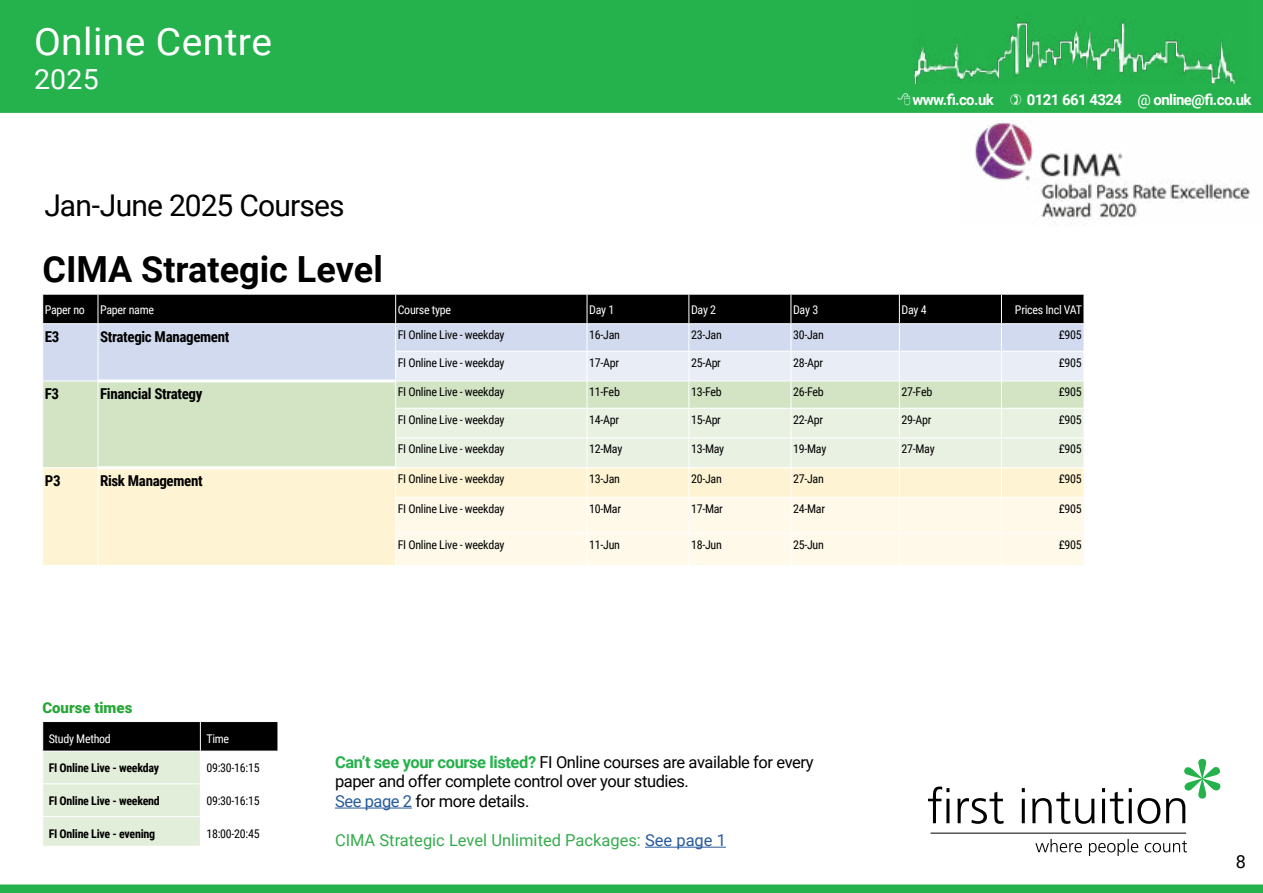
<style>
.page{position:relative;width:1263px;height:893px;background:#fff}
.page>*{position:absolute;margin:0;border:0;box-sizing:border-box;transform-origin:0 0}
.t1{font:37.8px "Roboto";letter-spacing:.01em;color:#fff}
.t2{font:700 36px "Roboto";color:#000}
.t3{font:30px "Roboto";letter-spacing:-.03em;color:#000}
.t4{font:27.6px "Roboto";color:#fff}
.t5{font:18px "Roboto";color:#000}
.t6{font:16.5px/19.5px "Roboto";letter-spacing:-.025em;color:#000}
.t7{font:16.5px "Roboto";color:#36ab4d}
.t8{font:700 15px "Roboto Condensed";letter-spacing:-.025em;color:#000}
.t9{font:700 15px "Roboto";letter-spacing:-.04em;color:#fff}
.t10{font:900 15px "Roboto";color:#27a737}
.t11{font:12px "Roboto Condensed";letter-spacing:-.025em;color:#000}
.t12{font:12px "Roboto Condensed";letter-spacing:-.025em;color:#fff}
.t13{font:700 12px "Roboto Condensed";letter-spacing:-.025em;color:#000}
.s1{font-weight:400}
.s2{font-weight:700;color:#25b14b}
.s3{color:#275b9b}
</style>
<div class="page">
<div style="left:43px;top:497px;width:352px;height:68px;background:#fef3d2"></div>
<div style="left:396px;top:498px;width:688px;height:67px;background:#fef9e9"></div>
<hr style="left:899px;top:533px;width:102px;height:1px;background:#fff">
<hr style="left:1001px;top:533px;width:83px;height:1px;background:#fff">
<hr style="left:395px;top:533px;width:192px;height:1px;background:#fff">
<hr style="left:587px;top:533px;width:102px;height:1px;background:#fff">
<hr style="left:689px;top:533px;width:102px;height:1px;background:#fff">
<hr style="left:791px;top:533px;width:108px;height:1px;background:#fff">
<hr style="left:587px;top:498px;width:1px;height:35px;background:#fff">
<hr style="left:688px;top:498px;width:1px;height:35px;background:#fff">
<hr style="left:790px;top:498px;width:1px;height:35px;background:#fff">
<hr style="left:899px;top:498px;width:1px;height:35px;background:#fff">
<hr style="left:1001px;top:498px;width:1px;height:35px;background:#fff">
<hr style="left:587px;top:534px;width:1px;height:31px;background:#fff">
<hr style="left:688px;top:534px;width:1px;height:31px;background:#fff">
<hr style="left:790px;top:534px;width:1px;height:31px;background:#fff">
<hr style="left:899px;top:534px;width:1px;height:31px;background:#fff">
<hr style="left:1001px;top:534px;width:1px;height:31px;background:#fff">
<svg style="left:42px;top:294px;width:1042px;height:203px;background:#c2c8be"></svg>
<hr style="left:98px;top:497px;width:1px;height:36px;background:#fff">
<hr style="left:98px;top:533px;width:1px;height:32px;background:#fff">
<hr style="left:98px;top:379px;width:297px;height:3px;background:#fff">
<hr style="left:98px;top:466px;width:297px;height:3px;background:#fff">
<svg style="left:928px;top:759px;width:293px;height:65px"></svg>
<svg style="left:1035px;top:839px;width:152px;height:17px"></svg>
<hr style="left:930px;top:833px;width:256px;height:1px;background:#000">
<hr style="left:335px;top:808px;width:77px;height:1px;background:#275b9b">
<svg style="left:42px;top:721px;width:236px;height:125px"></svg>
<hr style="left:645px;top:847px;width:81px;height:1px;background:#275b9b">
<svg style="left:0;top:884px;width:1263px;height:9px;background:#30b554"></svg>
<div style="left:1px;top:1px;width:1261px;height:111px;background:#25b14b"></div>
<div style="left:0;top:0;width:1263px;height:113px;border:2px solid #25b14b"></div>
<img style="left:913px;top:0;width:336px;height:84px">
<img style="left:975px;top:121px;width:276px;height:102px">
<h1 class="t1" style="left:34px;top:15px;width:240px">Online Centre</h1>
<h3 class="t4" style="left:34px;top:60px;width:66px">2025</h3>
<h3 class="t3" style="left:44px;top:185px;width:301px">Jan-June 2025 Courses</h3>
<p class="t9" style="left:912px;top:89px;width:83px">www.fi.co.uk</p>
<p class="t9" style="left:1027px;top:89px;width:226px">0121 661 4324 <span class="s1">@</span> online@fi.co.uk</p>
<h2 class="t2" style="left:43px;top:244px;width:342px">CIMA Strategic Level</h2>
<p class="t12" style="left:45px;top:301px;width:42px">Paper no</p>
<p class="t12" style="left:100px;top:301px;width:55px">Paper name</p>
<p class="t12" style="left:398px;top:301px;width:55px">Course type</p>
<p class="t12" style="left:589px;top:301px;width:27px">Day 1</p>
<p class="t12" style="left:691px;top:301px;width:27px">Day 2</p>
<p class="t12" style="left:793px;top:301px;width:27px">Day 3</p>
<p class="t12" style="left:901px;top:301px;width:27px">Day 4</p>
<p class="t12" style="left:1015px;top:301px;width:69px">Prices Incl VAT</p>
<p class="t8" style="left:45px;top:326px;width:16px">E3</p>
<p class="t8" style="left:100px;top:326px;width:131px">Strategic Management</p>
<p class="t11" style="left:398px;top:326px;width:108px">FI Online Live - weekday</p>
<p class="t11" style="left:589px;top:326px;width:32px">16-Jan</p>
<p class="t11" style="left:691px;top:326px;width:32px">23-Jan</p>
<p class="t11" style="left:793px;top:326px;width:32px">30-Jan</p>
<p class="t11" style="left:1059px;top:326px;width:25px">£905</p>
<p class="t11" style="left:398px;top:354px;width:108px">FI Online Live - weekday</p>
<p class="t11" style="left:589px;top:354px;width:31px">17-Apr</p>
<p class="t11" style="left:691px;top:354px;width:31px">25-Apr</p>
<p class="t11" style="left:793px;top:354px;width:31px">28-Apr</p>
<p class="t11" style="left:1059px;top:354px;width:25px">£905</p>
<p class="t8" style="left:45px;top:384px;width:16px">F3</p>
<p class="t8" style="left:100px;top:384px;width:104px">Financial Strategy</p>
<p class="t11" style="left:398px;top:384px;width:108px">FI Online Live - weekday</p>
<p class="t11" style="left:589px;top:384px;width:32px">11-Feb</p>
<p class="t11" style="left:691px;top:384px;width:32px">13-Feb</p>
<p class="t11" style="left:793px;top:384px;width:32px">26-Feb</p>
<p class="t11" style="left:901px;top:384px;width:32px">27-Feb</p>
<p class="t11" style="left:1059px;top:384px;width:25px">£905</p>
<p class="t11" style="left:398px;top:411px;width:108px">FI Online Live - weekday</p>
<p class="t11" style="left:589px;top:411px;width:31px">14-Apr</p>
<p class="t11" style="left:691px;top:411px;width:31px">15-Apr</p>
<p class="t11" style="left:793px;top:411px;width:31px">22-Apr</p>
<p class="t11" style="left:901px;top:411px;width:31px">29-Apr</p>
<p class="t11" style="left:1059px;top:411px;width:25px">£905</p>
<p class="t11" style="left:398px;top:441px;width:108px">FI Online Live - weekday</p>
<p class="t11" style="left:589px;top:441px;width:35px">12-May</p>
<p class="t11" style="left:691px;top:441px;width:35px">13-May</p>
<p class="t11" style="left:793px;top:441px;width:35px">19-May</p>
<p class="t11" style="left:901px;top:441px;width:35px">27-May</p>
<p class="t11" style="left:1059px;top:441px;width:25px">£905</p>
<p class="t8" style="left:45px;top:470px;width:17px">P3</p>
<p class="t8" style="left:100px;top:470px;width:104px">Risk Management</p>
<p class="t11" style="left:398px;top:470px;width:108px">FI Online Live - weekday</p>
<p class="t11" style="left:589px;top:470px;width:32px">13-Jan</p>
<p class="t11" style="left:691px;top:470px;width:32px">20-Jan</p>
<p class="t11" style="left:793px;top:470px;width:32px">27-Jan</p>
<p class="t11" style="left:1059px;top:470px;width:25px">£905</p>
<p class="t11" style="left:398px;top:500px;width:108px">FI Online Live - weekday</p>
<p class="t11" style="left:589px;top:500px;width:33px">10-Mar</p>
<p class="t11" style="left:691px;top:500px;width:33px">17-Mar</p>
<p class="t11" style="left:793px;top:500px;width:33px">24-Mar</p>
<p class="t11" style="left:1059px;top:500px;width:25px">£905</p>
<p class="t11" style="left:398px;top:536px;width:108px">FI Online Live - weekday</p>
<p class="t11" style="left:589px;top:536px;width:32px">11-Jun</p>
<p class="t11" style="left:691px;top:536px;width:32px">18-Jun</p>
<p class="t11" style="left:793px;top:536px;width:32px">25-Jun</p>
<p class="t11" style="left:1059px;top:536px;width:25px">£905</p>
<p class="t10" style="left:42px;top:697px;width:92px">Course times</p>
<p class="t12" style="left:49px;top:730px;width:64px">Study Method</p>
<p class="t12" style="left:206px;top:730px;width:24px">Time</p>
<p class="t13" style="left:49px;top:759px;width:112px">FI Online Live - weekday</p>
<p class="t11" style="left:206px;top:759px;width:55px">09:30-16:15</p>
<p class="t13" style="left:49px;top:792px;width:113px">FI Online Live - weekend</p>
<p class="t11" style="left:206px;top:792px;width:55px">09:30-16:15</p>
<p class="t13" style="left:49px;top:825px;width:108px">FI Online Live - evening</p>
<p class="t11" style="left:206px;top:825px;width:55px">18:00-20:45</p>
<h3 class="t6" style="left:335px;top:752px;width:480px"><span class="s2">Can’t see your course listed?</span> FI Online courses are available for every paper and offer complete control over your studies.<br><span class="s3">See page 2</span> for more details.</h3>
<h3 class="t7" style="left:335px;top:828px;width:392px">CIMA Strategic Level Unlimited Packages: <span class="s3">See page 1</span></h3>
<h3 class="t5" style="left:1236px;top:849px;width:12px">8</h3>
</div>
